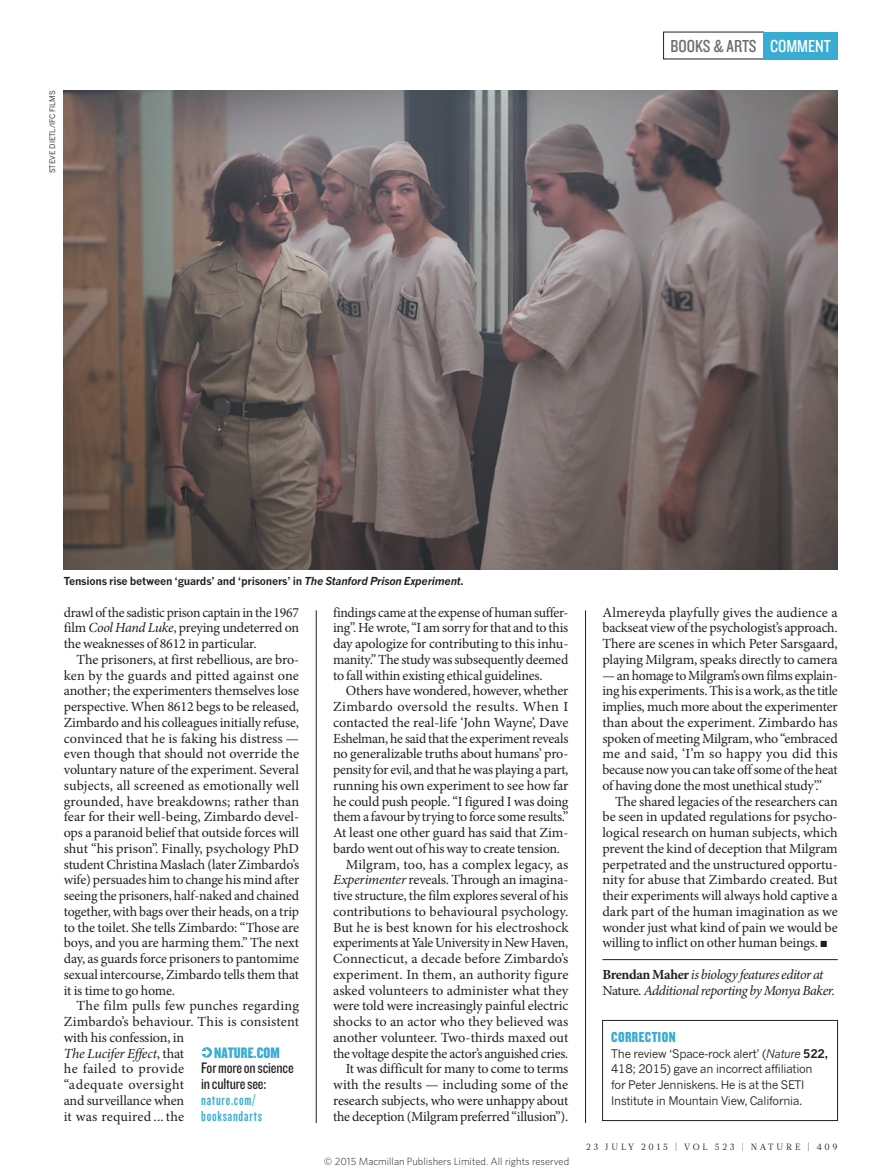
<style>
.page{position:relative;width:893px;height:1174px;background:#fff}
.page>*{position:absolute;margin:0;border:0;box-sizing:border-box;transform-origin:0 0}
.t1{font:18px "Knockout 29 Junior Ltweight";color:#6c6d70}
.WEB_BOX_TEXT{font:15.75px/15.8px "Knockout 29 Junior Ltweight";letter-spacing:-.01em;color:#231f20}
.WEB_BOX_NATURE{font:15.75px "Knockout 69 Full Liteweight";letter-spacing:.01em;color:#38acd2}
.WEB_BOX_URL{font:15px/15.8px "Knockout 48 Featherweight";letter-spacing:.05em;color:#38acd2}
.CORRECTION_BOX_HEAD{font:15px "Knockout 69 Full Liteweight";letter-spacing:.03em;color:#38acd2}
.BODY_INDENT{font:13.95px/15.8px "Minion Pro";letter-spacing:-.01em;color:#231f20;text-align:justify}
.BODY_INDENT-2{font:13.95px/15.8px "Minion Pro";letter-spacing:.01em;color:#231f20}
.AUTHOR_DETAILS{font:italic 13.95px/15.8px "Minion Pro";letter-spacing:-.035em;color:#231f20}
.BOX_COPY_1ST_PARA{font:11.7px/15.8px "News Gothic MTOT";letter-spacing:-.02em;color:#231f20}
.PIC_CAPTION{font:700 10.8px "News Gothic MTOT";letter-spacing:-.02em;color:#231f20}
.t2{font:300 10.5px "Whitney";color:#231f20}
.t3{font:9px "Glosa Math";letter-spacing:.3em;color:#231f20}
.PIC_CREDIT{font:7.5px "News Gothic MTOT";color:#231f20}
.s1{color:#fff}
.s2{font-style:italic}
.s3{font-weight:700;font-style:normal}
.s4{font-style:normal}
.s5{font-weight:700}
</style>
<div class="page">
<hr style="left:602px;top:959px;width:236px;height:1px;background:#231f20">
<div style="left:602px;top:1020px;width:236px;height:100px;border:1px solid #231f20"></div>
<div style="left:201px;top:1047px;width:11px;height:10px;background:#38acd2;border-radius:50%"></div>
<svg style="left:201px;top:1048px;width:9px;height:8px"></svg>
<div style="left:763px;top:32px;width:75px;height:27px;background:#38acd2"></div>
<hr style="left:585px;top:610px;width:1px;height:513px;background:#231f20">
<hr style="left:316px;top:610px;width:1px;height:513px;background:#231f20">
<img style="left:64px;top:90px;width:774px;height:479px">
<p class="PIC_CREDIT" style="left:48px;top:173px;width:84px;rotate:-90deg">STEVE DIETL/IFC FILMS</p>
<p class="t1" style="left:670px;top:34px;width:162px">BOOKS &amp; ARTS <span class="s1">COMMENT</span></p>
<p class="PIC_CAPTION" style="left:64px;top:574px;width:401px">Tensions rise between ‘guards’ and ‘prisoners’ in <span class="s2">The Stanford Prison Experiment</span>.</p>
<p class="BODY_INDENT" style="left:64px;top:604px;width:237px">drawl of the sadistic prison captain in the 1967 film <span class="s2">Cool Hand Luke</span>, preying undeterred on the weaknesses of 8612 in particular.</p>
<p class="BODY_INDENT" style="left:64px;top:651px;width:237px;text-indent:13px">The prisoners, at first rebellious, are bro&shy;ken by the guards and pitted against one another; the experimenters themselves lose perspective. When 8612 begs to be released, Zimbardo and his colleagues initially refuse, convinced that he is faking his distress — even though that should not override the voluntary nature of the experiment. Several subjects, all screened as emotionally well grounded, have breakdowns; rather than fear for their well-being, Zimbardo devel&shy;ops a paranoid belief that outside forces will shut “his prison”. Finally, psychology PhD student Christina Maslach (later Zimbardo’s wife) persuades him to change his mind after seeing the prisoners, half-naked and chained together, with bags over their heads, on a trip to the toilet. She tells Zimbardo: “Those are boys, and you are harming them.” The next day, as guards force prisoners to pantomime sexual intercourse, Zimbardo tells them that it is time to go home.</p>
<p class="BODY_INDENT-2" style="left:64px;top:998px;width:237px;text-indent:13px">The film pulls few punches regarding<br>Zimbardo’s behaviour. This is consistent with his confession, in<br><span class="s2">The Lucifer Effect</span>, that<br>he failed to provide<br>“adequate oversight<br>and surveillance when<br>it was required ... the</p>
<p class="WEB_BOX_NATURE" style="left:214px;top:1042px;width:67px">NATURE.COM</p>
<p class="WEB_BOX_TEXT" style="left:201px;top:1059px;width:94px">For more on science in culture see:</p>
<p class="WEB_BOX_URL" style="left:201px;top:1091px;width:62px">nature.com/ booksandarts</p>
<p class="BODY_INDENT" style="left:333px;top:604px;width:237px">findings came at the expense of human suffer&shy;ing”. He wrote, “I am sorry for that and to this day apologize for contributing to this inhu&shy;manity.” The study was subsequently deemed to fall within existing ethical guidelines.</p>
<p class="BODY_INDENT" style="left:333px;top:683px;width:237px;text-indent:13px">Others have wondered, however, whether Zimbardo oversold the results. When I contacted the real-life ‘John Wayne’, Dave Eshelman, he said that the experiment reveals no generalizable truths about humans’ pro&shy;pensity for evil, and that he was playing a part, running his own experiment to see how far he could push people. “I figured I was doing them a favour by trying to force some results.” At least one other guard has said that Zim&shy;bardo went out of his way to create tension.</p>
<p class="BODY_INDENT" style="left:333px;top:856px;width:237px;text-indent:13px">Milgram, too, has a complex legacy, as <span class="s2">Experimenter</span> reveals. Through an imagina&shy;tive structure, the film explores several of his contributions to behavioural psychology.<br>But he is best known for his electroshock experiments at Yale University in New Haven, Connecticut, a decade before Zimbardo’s experiment. In them, an authority figure asked volunteers to administer what they were told were increasingly painful electric shocks to an actor who they believed was another volunteer. Two-thirds maxed out the voltage despite the actor’s anguished cries.</p>
<p class="BODY_INDENT" style="left:333px;top:1061px;width:237px;text-indent:13px">It was difficult for many to come to terms with the results — including some of the research subjects, who were unhappy about the deception (Milgram preferred “illusion”).</p>
<p class="t2" style="left:324px;top:1154px;width:247px">© 2015 Macmillan Publishers Limited. All rights reserved</p>
<p class="BODY_INDENT" style="left:602px;top:604px;width:237px">Almereyda playfully gives the audience a backseat view of the psychologist’s approach.<br>There are scenes in which Peter Sarsgaard, playing Milgram, speaks directly to camera</p>
<p class="BODY_INDENT" style="left:602px;top:667px;width:237px">— an homage to Milgram’s own films explain&shy;ing his experiments. This is a work, as the title implies, much more about the experimenter than about the experiment. Zimbardo has spoken of meeting Milgram, who “embraced me and said, ‘I’m so happy you did this because now you can take off some of the heat of having done the most unethical study’.”</p>
<p class="BODY_INDENT" style="left:602px;top:793px;width:237px;text-indent:13px">The shared legacies of the researchers can be seen in updated regulations for psycho&shy;logical research on human subjects, which prevent the kind of deception that Milgram perpetrated and the unstructured opportu&shy;nity for abuse that Zimbardo created. But their experiments will always hold captive a dark part of the human imagination as we wonder just what kind of pain we would be willing to inflict on other human beings. ■</p>
<p class="AUTHOR_DETAILS" style="left:602px;top:967px;width:234px"><span class="s3">Brendan Maher</span> is biology features editor at<br><span class="s4">Nature</span>. Additional reporting by Monya Baker.</p>
<p class="CORRECTION_BOX_HEAD" style="left:611px;top:1027px;width:66px">CORRECTION</p>
<p class="BOX_COPY_1ST_PARA" style="left:611px;top:1045px;width:218px">The review ‘Space-rock alert’ (<span class="s2">Nature</span> <span class="s5">522, </span>418; 2015) gave an incorrect affiliation for Peter Jenniskens. He is at the SETI Institute in Mountain View, California.</p>
<p class="t3" style="left:586px;top:1141px;width:253px">23 JULY 2015 | VOL 523 | NATURE | 409</p>
</div>
